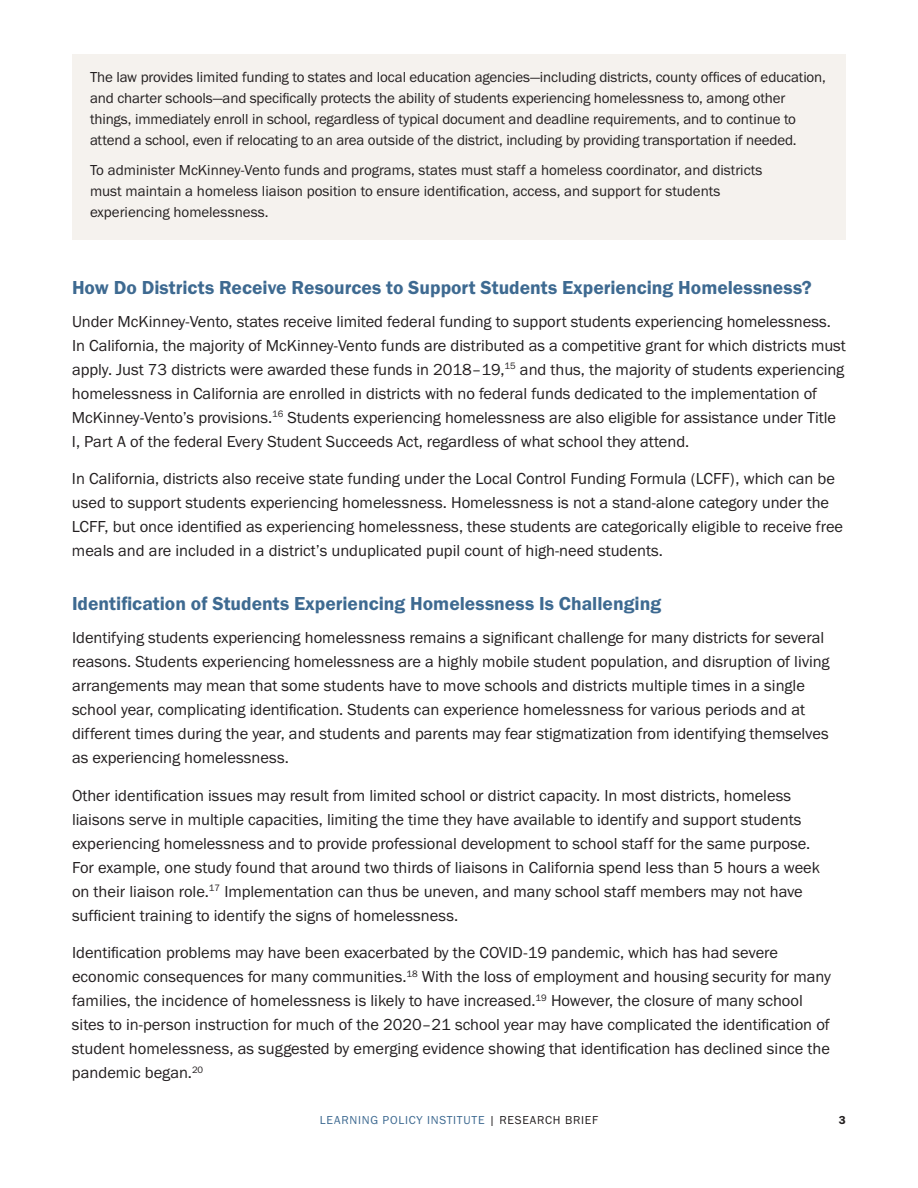
<style>
.page{position:relative;width:918px;height:1188px;background:#fff}
.page>*{position:absolute;margin:0;border:0;box-sizing:border-box;transform-origin:0 0}
.t1{font:19.5px "Franklin Gothic URW Dem";color:#3e6a91}
.t2{font:16.5px/24px "Franklin Gothic URW Boo";color:#231f20}
.t3{font:15px/21px "Franklin Gothic URW Boo";letter-spacing:-.01em;color:#231f20}
.t4{font:12px "Franklin Gothic URW Boo";letter-spacing:.06em;color:#3e6a91}
.t5{font:12px "Franklin Gothic URW Dem";color:#231f20}
.s1{color:#231f20}
</style>
<div class="page">
<div style="left:72px;top:54px;width:774px;height:110px;background:#f5f2ee"></div>
<div style="left:72px;top:147px;width:774px;height:93px;background:#f5f2ee"></div>
<p class="t3" style="left:90px;top:66px;width:737px">The law provides limited funding to states and local education agencies—including districts, county offices of education, and charter schools—and specifically protects the ability of students experiencing homelessness to, among other things, immediately enroll in school, regardless of typical document and deadline requirements, and to continue to attend a school, even if relocating to an area outside of the district, including by providing transportation if needed.</p>
<p class="t3" style="left:90px;top:159px;width:674px">To administer McKinney-Vento funds and programs, states must staff a homeless coordinator, and districts must maintain a homeless liaison position to ensure identification, access, and support for students experiencing homelessness.</p>
<p class="t1" style="left:72px;top:275px;width:741px">How Do Districts Receive Resources to Support Students Experiencing Homelessness?</p>
<p class="t2" style="left:72px;top:309px;width:776px">Under McKinney-Vento, states receive limited federal funding to support students experiencing homelessness.<br>In California, the majority of McKinney-Vento funds are distributed as a competitive grant for which districts must apply. Just 73 districts were awarded these funds in 2018–19,<sup>15</sup> and thus, the majority of students experiencing homelessness in California are enrolled in districts with no federal funds dedicated to the implementation of McKinney-Vento’s provisions.<sup>16</sup> Students experiencing homelessness are also eligible for assistance under Title I, Part A of the federal Every Student Succeeds Act, regardless of what school they attend.</p>
<p class="t2" style="left:72px;top:466px;width:773px">In California, districts also receive state funding under the Local Control Funding Formula (LCFF), which can be used to support students experiencing homelessness. Homelessness is not a stand-alone category under the LCFF, but once identified as experiencing homelessness, these students are categorically eligible to receive free meals and are included in a district’s unduplicated pupil count of high-need students.</p>
<p class="t1" style="left:72px;top:591px;width:591px">Identification of Students Experiencing Homelessness Is Challenging</p>
<p class="t2" style="left:72px;top:625px;width:759px">Identifying students experiencing homelessness remains a significant challenge for many districts for several reasons. Students experiencing homelessness are a highly mobile student population, and disruption of living arrangements may mean that some students have to move schools and districts multiple times in a single school year, complicating identification. Students can experience homelessness for various periods and at different times during the year, and students and parents may fear stigmatization from identifying themselves as experiencing homelessness.</p>
<p class="t2" style="left:72px;top:783px;width:749px">Other identification issues may result from limited school or district capacity. In most districts, homeless liaisons serve in multiple capacities, limiting the time they have available to identify and support students experiencing homelessness and to provide professional development to school staff for the same purpose.<br>For example, one study found that around two thirds of liaisons in California spend less than 5 hours a week on their liaison role.<sup>17</sup> Implementation can thus be uneven, and many school staff members may not have sufficient training to identify the signs of homelessness.</p>
<p class="t2" style="left:72px;top:940px;width:761px">Identification problems may have been exacerbated by the COVID-19 pandemic, which has had severe economic consequences for many communities.<sup>18</sup> With the loss of employment and housing security for many families, the incidence of homelessness is likely to have increased.<sup>19</sup> However, the closure of many school sites to in-person instruction for much of the 2020–21 school year may have complicated the identification of student homelessness, as suggested by emerging evidence showing that identification has declined since the pandemic began.<sup>20</sup></p>
<p class="t4" style="left:320px;top:1113px;width:280px">LEARNING POLICY INSTITUTE <span class="s1">| RESEARCH BRIEF</span></p>
<p class="t5" style="left:839px;top:1113px;width:9px">3</p>
</div>
